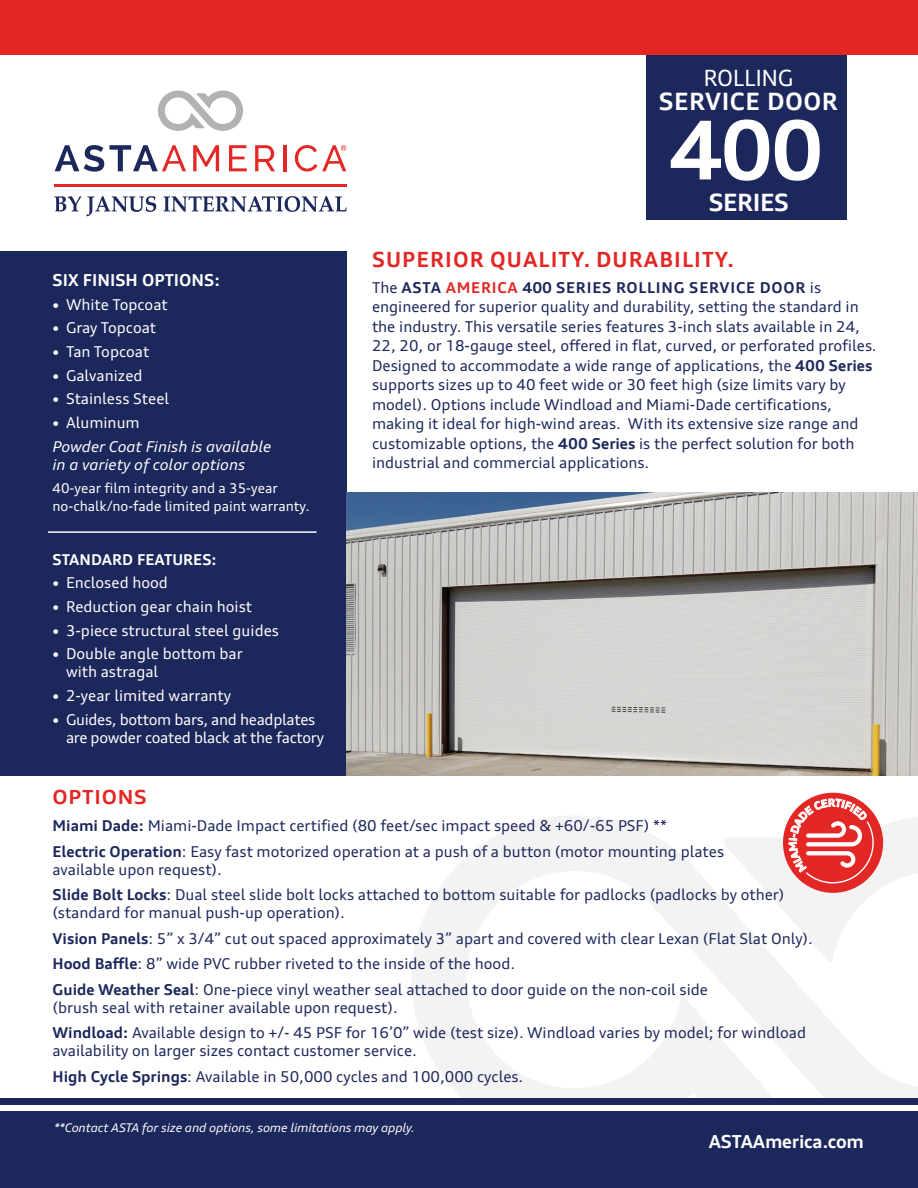
<style>
.page{position:relative;width:918px;height:1188px;background:#fff}
.page>*{position:absolute;margin:0;border:0;box-sizing:border-box;transform-origin:0 0}
.t1{font:700 81px "Audi Type";color:#fff}
.t2{font:700 24px "Audi Type";letter-spacing:.02em;color:#fff}
.t3{font:22.5px "Audi Type";letter-spacing:-.02em;color:#fff}
.t4{font:700 21px "Audi Type";letter-spacing:.05em;color:#e22725}
.t5{font:700 expanded 19.5px "Audi Type";letter-spacing:.04em;color:#e22725}
.t6{font:700 18px "Audi Type";letter-spacing:-.01em;color:#fff}
.t7{font:700 16.5px "Audi Type";color:#fff}
.t8{font:15px/19.5px "Audi Type";color:#1c275b}
.t9{font:15px/18px "Audi Type";color:#fff}
.t10{font:15px/18px "Audi Type";letter-spacing:-.02em;color:#fff}
.t11{font:italic 15px/23.7px "Audi Type";color:#fff}
.t12{font:700 15px "Audi Type";color:#fff}
.t13{font:13.5px/18px "Audi Type";color:#fff}
.t14{font:italic 12px "Audi Type";letter-spacing:-.01em;color:#fff}
.s1{font-weight:700;font-size:12px}
.s2{font-weight:700;font-style:normal;font-size:12px}
.s3{font-style:normal}
.s4{font-weight:700}
.s5{font-weight:700;color:#e22725}
</style>
<div class="page">
<svg style="left:412px;top:815px;width:506px;height:283px"></svg>
<div style="left:646px;top:49px;width:201px;height:171px;background:#1c275b"></div>
<div style="left:0;top:0;width:918px;height:55px;background:#e22725"></div>
<div style="left:0;top:1098px;width:918px;height:90px;background:#1c275b"></div>
<div style="left:0;top:1106px;width:918px;height:5px;background:#fff"></div>
<div style="left:0;top:251px;width:347px;height:524px;background:#1c275b"></div>
<img style="left:347px;top:492px;width:571px;height:283px">
<hr style="left:48px;top:531px;width:269px;height:2px;background:#fff">
<svg style="left:55px;top:145px;width:131px;height:27px"></svg>
<svg style="left:193px;top:145px;width:26px;height:26px"></svg>
<svg style="left:229px;top:145px;width:18px;height:26px"></svg>
<svg style="left:255px;top:145px;width:20px;height:26px"></svg>
<hr style="left:283px;top:145px;width:4px;height:26px;background:#e22725">
<svg style="left:54px;top:196px;width:27px;height:15px"></svg>
<svg style="left:87px;top:196px;width:69px;height:20px"></svg>
<svg style="left:164px;top:196px;width:183px;height:16px"></svg>
<hr style="left:54px;top:184px;width:293px;height:2px;background:#e22725">
<svg style="left:158px;top:91px;width:85px;height:40px"></svg>
<svg style="left:295px;top:145px;width:51px;height:27px"></svg>
<div style="left:783px;top:793px;width:100px;height:100px;background:#e22725;border-radius:50%"></div>
<svg style="left:789px;top:799px;width:85px;height:85px"></svg>
<h3 class="t3" style="left:703px;top:64px;width:92px">ROLLING</h3>
<h2 class="t2" style="left:659px;top:87px;width:181px">SERVICE DOOR</h2>
<h1 class="t1" style="left:670px;top:100px;width:156px">400</h1>
<p class="t7" style="left:52px;top:270px;width:169px">SIX FINISH OPTIONS:</p>
<p class="t9" style="left:52px;top:295px;width:117px"><span class="s1">•</span> White Topcoat</p>
<p class="t9" style="left:52px;top:319px;width:105px"><span class="s1">•</span> Gray Topcoat</p>
<p class="t9" style="left:52px;top:342px;width:98px"><span class="s1">•</span> Tan Topcoat</p>
<p class="t9" style="left:52px;top:366px;width:92px"><span class="s1">•</span> Galvanized</p>
<p class="t9" style="left:52px;top:390px;width:118px"><span class="s1">•</span> Stainless Steel</p>
<p class="t11" style="left:52px;top:410px;width:220px"><span class="s2">•</span> <span class="s3">Aluminum<br></span>Powder Coat Finish is available</p>
<p class="t11" style="left:52px;top:452px;width:194px">in a variety of color options</p>
<p class="t13" style="left:52px;top:479px;width:259px">40-year film integrity and a 35-year no-chalk/no-fade limited paint warranty.</p>
<p class="t12" style="left:52px;top:550px;width:166px">STANDARD FEATURES:</p>
<p class="t9" style="left:52px;top:574px;width:117px"><span class="s1">•</span> Enclosed hood</p>
<p class="t9" style="left:52px;top:597px;width:201px"><span class="s1">•</span> Reduction gear chain hoist</p>
<p class="t9" style="left:52px;top:621px;width:228px"><span class="s1">•</span> 3-piece structural steel guides</p>
<p class="t9" style="left:66px;top:645px;width:178px;text-indent:-14px"><span class="s1">•</span> Double angle bottom bar with astragal</p>
<p class="t9" style="left:52px;top:686px;width:180px"><span class="s1">•</span> 2-year limited warranty</p>
<p class="t10" style="left:66px;top:710px;width:260px;text-indent:-14px"><span class="s1">•</span> Guides, bottom bars, and headplates are powder coated black at the factory</p>
<h2 class="t2" style="left:709px;top:187px;width:82px">SERIES</h2>
<h3 class="t4" style="left:372px;top:246px;width:364px">SUPERIOR QUALITY. DURABILITY.</h3>
<p class="t8" style="left:372px;top:278px;width:506px">The <span class="s4">ASTA</span> <span class="s5">AMERICA</span> <span class="s4">400 SERIES ROLLING SERVICE DOOR</span> is engineered for superior quality and durability, setting the standard in the industry. This versatile series features 3-inch slats available in 24, 22, 20, or 18-gauge steel, offered in flat, curved, or perforated profiles.<br>Designed to accommodate a wide range of applications, the <span class="s4">400 Series </span>supports sizes up to 40 feet wide or 30 feet high (size limits vary by model). Options include Windload and Miami-Dade certifications, making it ideal for high-wind areas. With its extensive size range and customizable options, the <span class="s4">400 Series</span> is the perfect solution for both industrial and commercial applications.</p>
<h3 class="t5" style="left:52px;top:785px;width:96px">OPTIONS</h3>
<p class="t8" style="left:52px;top:813px;width:673px;line-height:25.5px"><span class="s4">Miami Dade:</span> Miami-Dade Impact certified (80 feet/sec impact speed &amp; +60/-65 PSF) **<br><span class="s4">Electric Operation</span>: Easy fast motorized operation at a push of a button (motor mounting plates</p>
<p class="t8" style="left:52px;top:856px;width:734px;line-height:25.5px">available upon request).<br><span class="s4">Slide Bolt Locks</span>: Dual steel slide bolt locks attached to bottom suitable for padlocks (padlocks by other)</p>
<p class="t8" style="left:52px;top:900px;width:762px;line-height:25.5px">(standard for manual push-up operation).<br><span class="s4">Vision Panels</span>: 5” x 3/4” cut out spaced approximately 3” apart and covered with clear Lexan (Flat Slat Only).<br><span class="s4">Hood Baffle</span>: 8” wide PVC rubber riveted to the inside of the hood.<br><span class="s4">Guide Weather Seal</span>: One-piece vinyl weather seal attached to door guide on the non-coil side</p>
<p class="t8" style="left:52px;top:994px;width:755px;line-height:25.5px">(brush seal with retainer available upon request).<br><span class="s4">Windload:</span> Available design to +/- 45 PSF for 16’0” wide (test size). Windload varies by model; for windload</p>
<p class="t8" style="left:52px;top:1038px;width:472px;line-height:25.5px">availability on larger sizes contact customer service.<br><span class="s4">High Cycle Springs</span>: Available in 50,000 cycles and 100,000 cycles.</p>
<p class="t14" style="left:54px;top:1121px;width:363px">**Contact ASTA for size and options, some limitations may apply.</p>
<p class="t6" style="left:709px;top:1130px;width:157px">ASTAAmerica.com</p>
</div>
